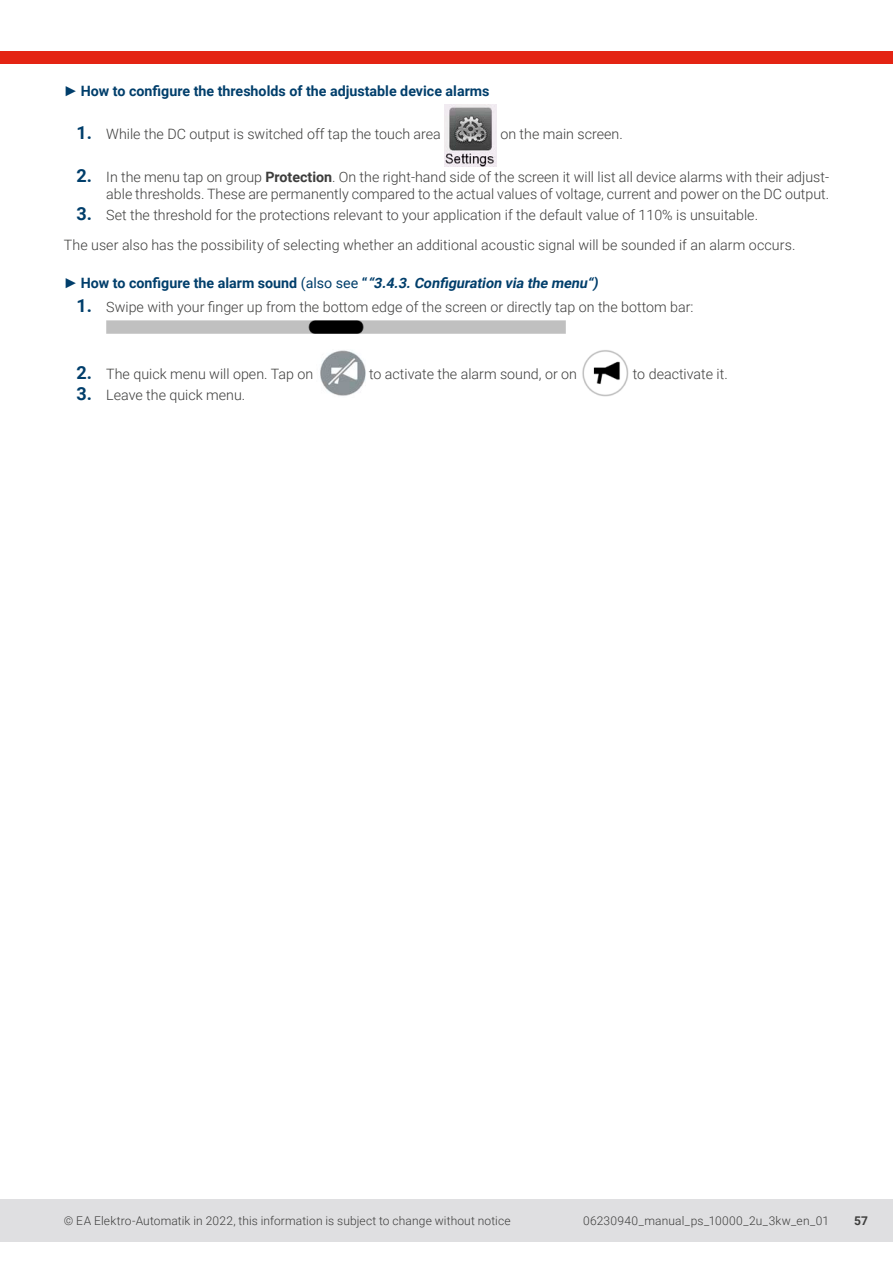
<style>
.page{position:relative;width:893px;height:1263px;background:#fff}
.page>*{position:absolute;margin:0;border:0;box-sizing:border-box;transform-origin:0 0}
.t1{font:300 14.25px/17.1px "Roboto";color:#3d3d3c;text-align:right}
.t2{font:italic 700 14.25px "Roboto";color:#003e6b}
.t3{font:700 14.25px "Roboto";color:#003e6b}
.t4{font:300 12px "Roboto";letter-spacing:.01em;color:#3d3d3c}
.t5{font:700 12px "Roboto";color:#3d3d3c}
.s1{font-family:"Arial"}
.s2{font-weight:700;font-size:18px;color:#003e6b}
.s3{font-weight:700}
.s4{font-family:"Arial";font-style:normal}
.s5{font-style:normal}
.s6{font-weight:400;font-style:normal}
</style>
<div class="page">
<div style="left:0;top:1199px;width:893px;height:43px;background:#dfdfe1"></div>
<div style="left:0;top:51px;width:893px;height:13px;background:#e42413"></div>
<img style="left:444px;top:105px;width:53px;height:62px">
<img style="left:106px;top:321px;width:459px;height:12px">
<img style="left:320px;top:350px;width:46px;height:46px">
<img style="left:582px;top:350px;width:47px;height:47px">
<p class="t3" style="left:64px;top:81px;width:427px"><span class="s1">►</span> How to configure the thresholds of the adjustable device alarms</p>
<p class="t1" style="left:77px;top:125px;width:366px"><span class="s2">1.</span> While the DC output is switched off tap the touch area</p>
<p class="t1" style="left:500px;top:125px;width:124px">on the main screen.</p>
<p class="t1" style="left:77px;top:167px;width:754px"><span class="s2">2.</span> In the menu tap on group <span class="s3">Protection</span>. On the right-hand side of the screen it will list all device alarms with their adjust&shy;able thresholds. These are permanently compared to the actual values of voltage, current and power on the DC output.</p>
<p class="t1" style="left:64px;top:200px;width:733px;line-height:29.8px;text-align:left;text-indent:13px"><span class="s2">3.</span> Set the threshold for the protections relevant to your application if the default value of 110% is unsuitable.<br>The user also has the possibility of selecting whether an additional acoustic signal will be sounded if an alarm occurs.</p>
<p class="t2" style="left:64px;top:273px;width:539px"><span class="s4">►</span> <span class="s5">How to configure the alarm sound</span> <span class="s6">(also see</span> <span class="s5">“</span>“3.4.3.Configuration via the menu“)</p>
<p class="t1" style="left:77px;top:298px;width:618px"><span class="s2">1.</span> Swipe with your finger up from the bottom edge of the screen or directly tap on the bottom bar:</p>
<p class="t1" style="left:77px;top:364px;width:238px"><span class="s2">2.</span> The quick menu will open. Tap on</p>
<p class="t1" style="left:369px;top:364px;width:209px">to activate the alarm sound, or on</p>
<p class="t1" style="left:633px;top:364px;width:96px">to deactivate it.</p>
<p class="t1" style="left:77px;top:386px;width:170px"><span class="s2">3.</span> Leave the quick menu.</p>
<p class="t4" style="left:64px;top:1212px;width:448px">© EA Elektro-Automatik in 2022, this information is subject to change without notice</p>
<p class="t4" style="left:583px;top:1212px;width:247px">06230940_manual_ps_10000_2u_3kw_en_01</p>
<p class="t5" style="left:854px;top:1212px;width:15px">57</p>
</div>
